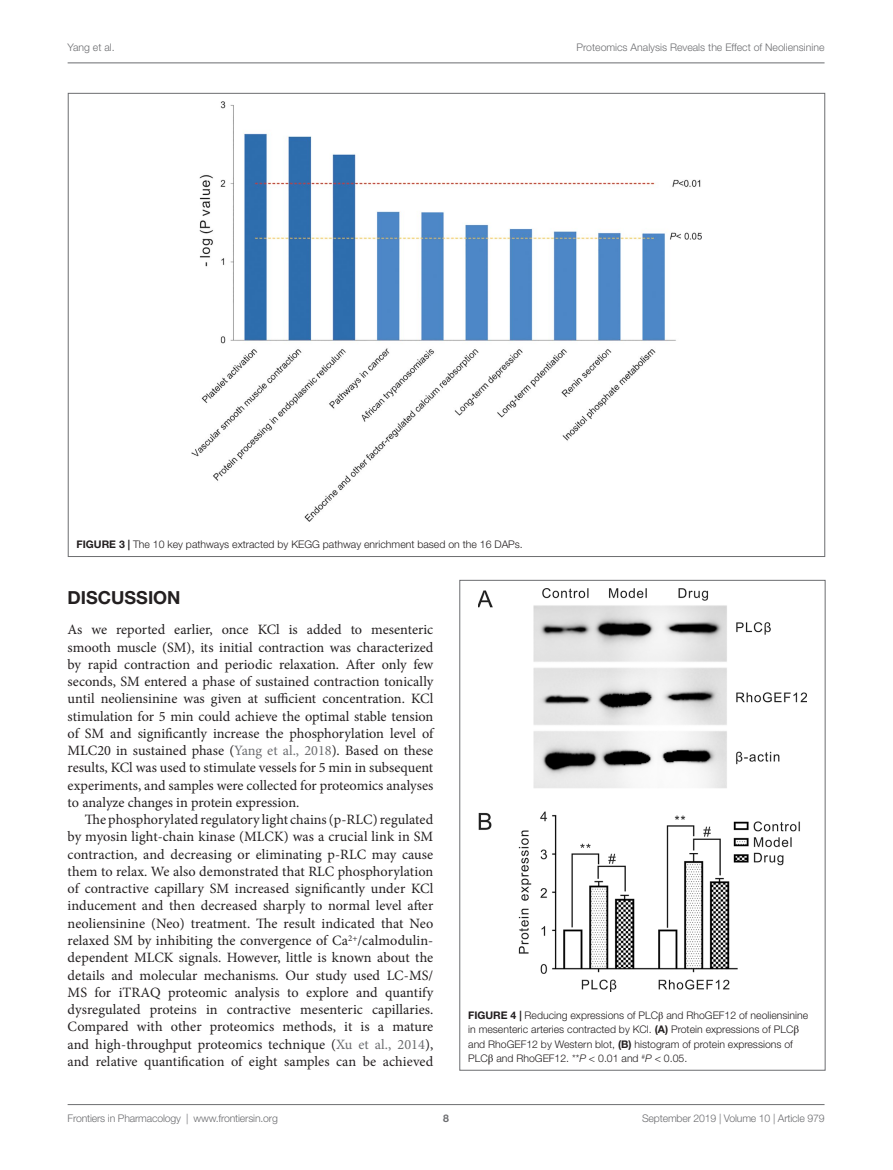
<style>
.page{position:relative;width:893px;height:1170px;background:#fff}
.page>*{position:absolute;margin:0;border:0;box-sizing:border-box;transform-origin:0 0}
._1{font:700 18px "Helvetica Neue LT Std";color:#231f20}
.T{font:14.25px/17.2px "Minion Pro";letter-spacing:.005em;color:#231f20;text-align:justify}
.T1{font:14.25px/17.2px "Minion Pro";letter-spacing:-.005em;color:#231f20;text-align:justify}
.FC{font:300 10.5px/14.2px "Helvetica Neue LT Std";color:#231f20}
.t1{font:300 10.5px "Helvetica Neue LT Std";letter-spacing:-.015em;color:#6c6d70}
.t2{font:700 10.5px "Helvetica Neue LT Std";color:#6c6d70}
.s1{font-weight:700}
.s2{color:#6c6d70}
.s3{font-family:"STIX General";font-weight:400}
.s4{font-family:"STIX General";font-weight:400;font-size:11.25px}
.s5{font-style:italic}
</style>
<div class="page">
<hr style="left:68px;top:63px;width:756px;height:1px;background:#6c6d70">
<hr style="left:68px;top:1104px;width:756px;height:1px;background:#6c6d70">
<img style="left:191px;top:102px;width:511px;height:419px">
<img style="left:478px;top:588px;width:329px;height:403px">
<p class="t1" style="left:68px;top:41px;width:49px">Yang et al.</p>
<p class="t1" style="left:576px;top:41px;width:249px">Proteomics Analysis Reveals the Effect of Neoliensinine</p>
<p class="FC" style="left:77px;top:537px;width:448px"><span class="s1">FIGURE 3 |</span> The 10 key pathways extracted by KEGG pathway enrichment based on the 16 DAPs.</p>
<p class="_1" style="left:68px;top:586px;width:115px">DISCUSSION</p>
<p class="T1" style="left:68px;top:621px;width:367px">As we reported earlier, once KCl is added to mesenteric smooth muscle (SM), its initial contraction was characterized by rapid contraction and periodic relaxation. After only few seconds, SM entered a phase of sustained contraction tonically until neoliensinine was given at sufficient concentration. KCl stimulation for 5 min could achieve the optimal stable tension of SM and significantly increase the phosphorylation level of MLC20 in sustained phase (<span class="s2">Yang et al., 2018</span>). Based on these results, KCl was used to stimulate vessels for 5 min in subsequent experiments, and samples were collected for proteomics analyses to analyze changes in protein expression.</p>
<p class="T" style="left:68px;top:811px;width:367px;text-indent:17px">The phosphorylated regulatory light chains (p-RLC) regulated by myosin light-chain kinase (MLCK) was a crucial link in SM contraction, and decreasing or eliminating p-RLC may cause them to relax. We also demonstrated that RLC phosphorylation of contractive capillary SM increased significantly under KCl inducement and then decreased sharply to normal level after neoliensinine (Neo) treatment. The result indicated that Neo relaxed SM by inhibiting the convergence of Ca<sup>2+</sup>/calmodulin&shy;dependent MLCK signals. However, little is known about the details and molecular mechanisms. Our study used LC-MS/ MS for iTRAQ proteomic analysis to explore and quantify dysregulated proteins in contractive mesenteric capillaries.<br>Compared with other proteomics methods, it is a mature and high-throughput proteomics technique (<span class="s2">Xu et al., 2014</span>), and relative quantification of eight samples can be achieved</p>
<p class="FC" style="left:468px;top:1007px;width:341px"><span class="s1">FIGURE 4 |</span> Reducing expressions of PLC<span class="s3">β</span> and RhoGEF12 of neoliensinine in mesenteric arteries contracted by KCl. <span class="s1">(A)</span> Protein expressions of PLC<span class="s4">β </span>and RhoGEF12 by Western blot, <span class="s1">(B)</span> histogram of protein expressions of PLC<span class="s4">β</span> and RhoGEF12. **<span class="s5">P</span> &lt; 0.01 and <sup>#</sup><span class="s5">P</span> &lt; 0.05.</p>
<p class="t1" style="left:68px;top:1111px;width:212px">Frontiers in Pharmacology | www.frontiersin.org</p>
<p class="t2" style="left:443px;top:1111px;width:7px">8</p>
<p class="t1" style="left:642px;top:1111px;width:184px">September 2019 | Volume 10 | Article 979</p>
</div>
